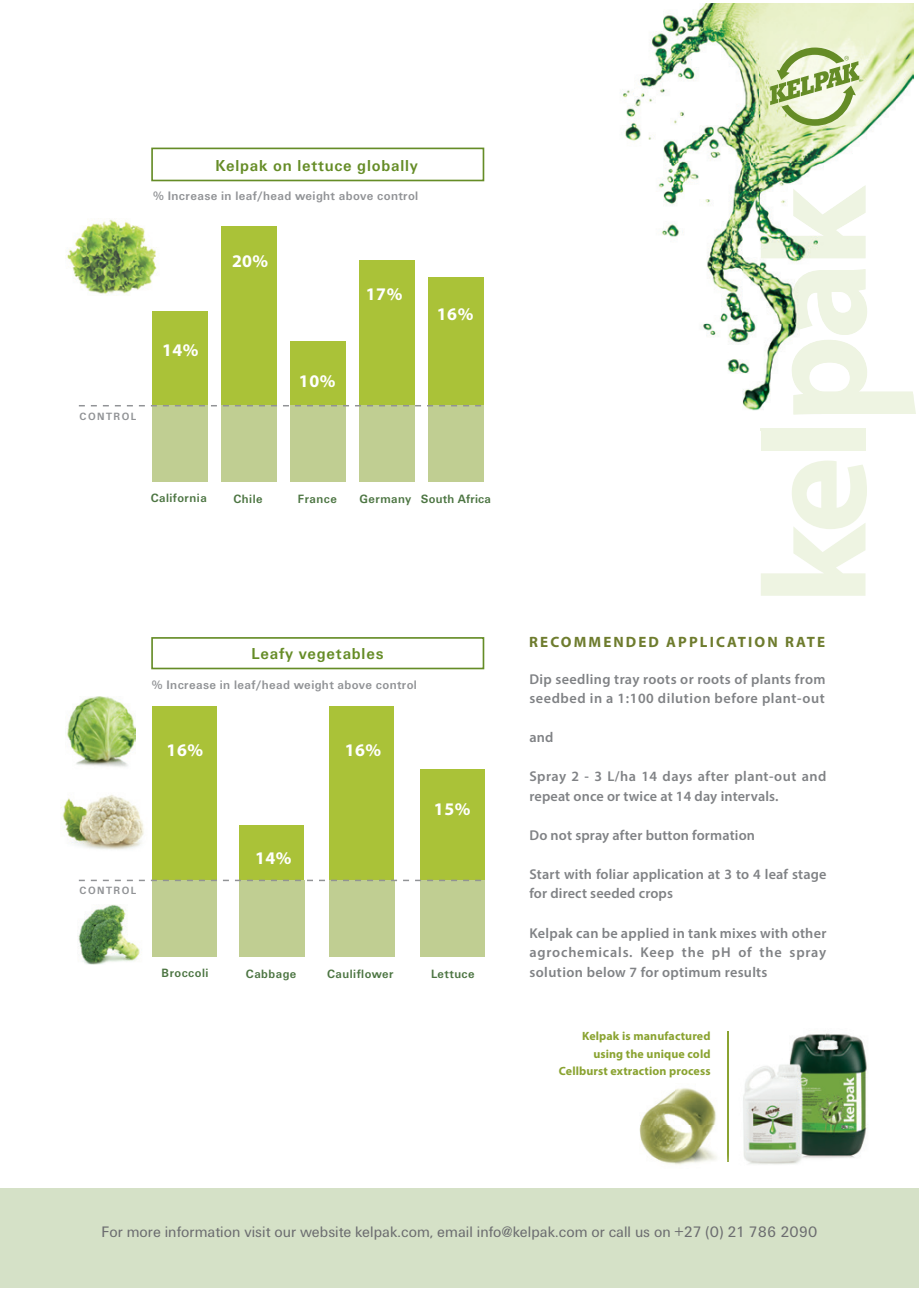
<style>
.page{position:relative;width:919px;height:1289px;background:#fff}
.page>*{position:absolute;margin:0;border:0;box-sizing:border-box;transform-origin:0 0}
.t1{font:700 17.85px "Myriad Pro";letter-spacing:.03em;color:#fff}
.t2{font:700 16.5px "Unitus T";letter-spacing:.05em;color:#658c26;scale:.96 1}
.t3{font:15.75px "Unitus T";letter-spacing:.005em;color:#6c6d70;scale:.96 1}
.t4{font:700 15px "Myriad Pro";letter-spacing:.14em;color:#6e7c2e}
.t5{font:600 14.25px/19.5px "Myriad Pro";letter-spacing:.02em;color:#808285}
.t6{font:700 12.75px "Unitus T";letter-spacing:.03em;color:#919396;scale:.96 1}
.t7{font:700 12.45px "Unitus T";letter-spacing:.04em;color:#4c7542;scale:.96 1}
.t8{font:700 12.45px "Unitus T";letter-spacing:.02em;color:#4c7542;scale:.96 1}
.t9{font:700 12px/17.5px "Myriad Pro";letter-spacing:.01em;color:#8aa331;text-align:right}
.t10{font:700 10.95px "Unitus T";letter-spacing:.14em;color:#919396;scale:.96 1}
</style>
<div class="page">
<svg style="left:761px;top:460px;width:105px;height:135px"></svg>
<div style="left:760px;top:428px;width:105px;height:23px;background:#eef4e2"></div>
<img style="left:623px;top:3px;width:290px;height:428px">
<img style="left:760px;top:428px;width:105px;height:3px">
<img style="left:791px;top:340px;width:122px;height:74px">
<img style="left:791px;top:269px;width:76px;height:66px">
<img style="left:760px;top:185px;width:105px;height:73px">
<div style="left:0;top:1187px;width:918px;height:99px;background:#d5e1c7"></div>
<svg style="left:770px;top:48px;width:89px;height:78px;background:#c2d2a0"></svg>
<img style="left:78px;top:904px;width:62px;height:60px">
<div style="left:151px;top:637px;width:333px;height:32px;border:2px solid #658c26"></div>
<div style="left:420px;top:769px;width:64px;height:187px;background:#aac238"></div>
<div style="left:420px;top:879px;width:64px;height:77px;background:#c0ce92"></div>
<div style="left:152px;top:705px;width:65px;height:251px;background:#aac238"></div>
<div style="left:152px;top:879px;width:65px;height:77px;background:#c0ce92"></div>
<div style="left:239px;top:824px;width:65px;height:132px;background:#aac238"></div>
<div style="left:239px;top:879px;width:65px;height:77px;background:#c0ce92"></div>
<div style="left:329px;top:705px;width:65px;height:251px;background:#aac238"></div>
<div style="left:329px;top:879px;width:65px;height:77px;background:#c0ce92"></div>
<svg style="left:79px;top:879px;width:406px;height:2px"></svg>
<img style="left:67px;top:697px;width:69px;height:70px">
<img style="left:61px;top:794px;width:83px;height:56px">
<div style="left:428px;top:278px;width:55px;height:204px;background:#aac238"></div>
<div style="left:428px;top:405px;width:55px;height:77px;background:#c0ce92"></div>
<img style="left:67px;top:218px;width:90px;height:76px">
<div style="left:152px;top:312px;width:55px;height:170px;background:#aac238"></div>
<div style="left:152px;top:405px;width:55px;height:77px;background:#c0ce92"></div>
<div style="left:221px;top:227px;width:55px;height:255px;background:#aac238"></div>
<div style="left:221px;top:405px;width:55px;height:77px;background:#c0ce92"></div>
<div style="left:290px;top:341px;width:55px;height:141px;background:#aac238"></div>
<div style="left:290px;top:405px;width:55px;height:77px;background:#c0ce92"></div>
<div style="left:151px;top:148px;width:333px;height:33px;border:2px solid #658c26"></div>
<div style="left:359px;top:261px;width:55px;height:221px;background:#aac238"></div>
<div style="left:359px;top:405px;width:55px;height:77px;background:#c0ce92"></div>
<svg style="left:79px;top:405px;width:405px;height:1px"></svg>
<img style="left:728px;top:1031px;width:139px;height:134px">
<hr style="left:727px;top:1031px;width:1px;height:129px;background:#8aa331">
<img style="left:639px;top:1083px;width:97px;height:82px">
<img style="left:727px;top:1083px;width:1px;height:77px">
<p class="t2" style="left:215px;top:156px;width:212px">Kelpak on lettuce globally</p>
<p class="t6" style="left:153px;top:188px;width:277px">% Increase in leaf/head weight above control</p>
<p class="t10" style="left:80px;top:409px;width:60px">CONTROL</p>
<p class="t1" style="left:162px;top:338px;width:38px">14%</p>
<p class="t1" style="left:232px;top:249px;width:37px">20%</p>
<p class="t1" style="left:299px;top:369px;width:38px">10%</p>
<p class="t1" style="left:366px;top:282px;width:38px">17%</p>
<p class="t1" style="left:437px;top:302px;width:38px">16%</p>
<p class="t7" style="left:151px;top:490px;width:60px">California</p>
<p class="t7" style="left:233px;top:491px;width:32px">Chile</p>
<p class="t7" style="left:298px;top:491px;width:42px">France</p>
<p class="t7" style="left:359px;top:491px;width:56px">Germany</p>
<p class="t8" style="left:421px;top:491px;width:75px">South Africa</p>
<p class="t2" style="left:252px;top:644px;width:139px">Leafy vegetables</p>
<p class="t6" style="left:152px;top:677px;width:277px">% Increase in leaf/head weight above control</p>
<p class="t1" style="left:166px;top:738px;width:38px">16%</p>
<p class="t10" style="left:80px;top:884px;width:60px">CONTROL</p>
<p class="t1" style="left:255px;top:846px;width:38px">14%</p>
<p class="t1" style="left:345px;top:738px;width:38px">16%</p>
<p class="t1" style="left:434px;top:797px;width:38px">15%</p>
<p class="t7" style="left:162px;top:965px;width:50px">Broccoli</p>
<p class="t7" style="left:246px;top:966px;width:54px">Cabbage</p>
<p class="t7" style="left:327px;top:966px;width:71px">Cauliflower</p>
<p class="t7" style="left:431px;top:966px;width:47px">Lettuce</p>
<p class="t4" style="left:529px;top:632px;width:297px">RECOMMENDED APPLICATION RATE</p>
<p class="t5" style="left:529px;top:669px;width:297px">Dip seedling tray roots or roots of plants from seedbed in a 1:100 dilution before plant-out</p>
<p class="t5" style="left:529px;top:727px;width:25px">and</p>
<p class="t5" style="left:529px;top:766px;width:298px">Spray 2 - 3 L/ha 14 days after plant-out and repeat once or twice at 14 day intervals.</p>
<p class="t5" style="left:529px;top:825px;width:227px">Do not spray after button formation</p>
<p class="t5" style="left:529px;top:864px;width:298px">Start with foliar application at 3 to 4 leaf stage for direct seeded crops</p>
<p class="t5" style="left:529px;top:922px;width:298px;text-align:justify">Kelpak can be applied in tank mixes with other agrochemicals. Keep the pH of the spray solution below 7 for optimum results</p>
<p class="t9" style="left:559px;top:1026px;width:153px">Kelpak is manufactured using the unique cold<br>Cellburst extraction process</p>
<p class="t3" style="left:101px;top:1222px;width:747px">For more information visit our website kelpak.com, email info@kelpak.com or call us on +27 (0) 21 786 2090</p>
</div>
